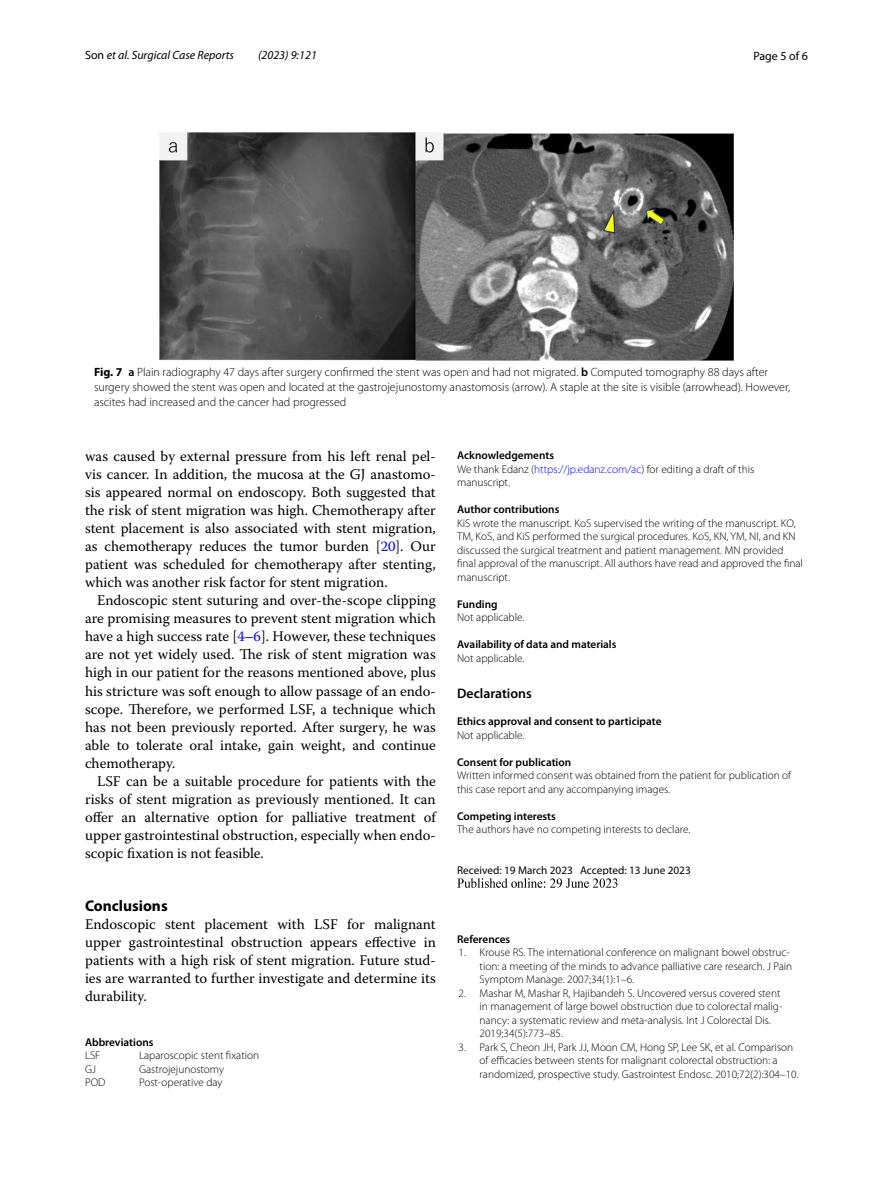
<style>
.page{position:relative;width:893px;height:1187px;background:#fff}
.page>*{position:absolute;margin:0;border:0;box-sizing:border-box;transform-origin:0 0}
.t1{font:700 15.45px "Myriad Pro";color:#000}
.t2{font:14.7px/18px "Warnock Pro";color:#000;text-align:justify}
.t3{font:600 13.8px "Myriad Pro";color:#000}
.t4{font:300 12px/15px "Myriad Pro";color:#000}
.t5{font:italic 12px "Myriad Pro";color:#000}
.t6{font:12px "Myriad Pro";color:#000}
.t7{font:300 11.25px/13.5px "Myriad Pro";color:#000}
.t8{font:600 11.25px "Myriad Pro";color:#000}
.t9{font:11.25px "Myriad Pro";color:#000}
.s1{font-style:normal}
.s2{font-weight:700}
.s3{font-weight:600}
.s4{color:#00f}
</style>
<div class="page">
<img style="left:457px;top:878px;width:161px;height:10px">
<img style="left:160px;top:133px;width:573px;height:228px">
<p class="t5" style="left:85px;top:48px;width:151px"><span class="s1">Son</span> et al. Surgical Case Reports</p>
<p class="t5" style="left:258px;top:48px;width:60px">(2023) 9:121</p>
<p class="t6" style="left:753px;top:48px;width:56px">Page 5 of 6</p>
<p class="t4" style="left:94px;top:365px;width:698px"><span class="s2">Fig. 7</span> <span class="s3">a</span> Plain radiography 47 days after surgery confirmed the stent was open and had not migrated. <span class="s3">b</span> Computed tomography 88 days after surgery showed the stent was open and located at the gastrojejunostomy anastomosis (arrow). A staple at the site is visible (arrowhead). However, ascites had increased and the cancer had progressed</p>
<p class="t2" style="left:85px;top:447px;width:352px">was caused by external pressure from his left renal pel&shy;vis cancer. In addition, the mucosa at the GJ anastomo&shy;sis appeared normal on endoscopy. Both suggested that the risk of stent migration was high. Chemotherapy after stent placement is also associated with stent migration, as chemotherapy reduces the tumor burden [<span class="s4">20</span>]. Our patient was scheduled for chemotherapy after stenting, which was another risk factor for stent migration.</p>
<p class="t2" style="left:85px;top:591px;width:352px;text-indent:12px">Endoscopic stent suturing and over-the-scope clipping are promising measures to prevent stent migration which have a high success rate [<span class="s4">4</span>–<span class="s4">6</span>]. However, these techniques are not yet widely used. The risk of stent migration was high in our patient for the reasons mentioned above, plus his stricture was soft enough to allow passage of an endo&shy;scope. Therefore, we performed LSF, a technique which has not been previously reported. After surgery, he was able to tolerate oral intake, gain weight, and continue chemotherapy.</p>
<p class="t2" style="left:85px;top:771px;width:352px;text-indent:12px">LSF can be a suitable procedure for patients with the risks of stent migration as previously mentioned. It can offer an alternative option for palliative treatment of upper gastrointestinal obstruction, especially when endo&shy;scopic fixation is not feasible.</p>
<p class="t1" style="left:85px;top:895px;width:84px">Conclusions</p>
<p class="t2" style="left:85px;top:914px;width:352px">Endoscopic stent placement with LSF for malignant upper gastrointestinal obstruction appears effective in patients with a high risk of stent migration. Future stud&shy;ies are warranted to further investigate and determine its durability.</p>
<p class="t8" style="left:85px;top:1034px;width:70px">Abbreviations</p>
<p class="t7" style="left:85px;top:1048px;width:17px">LSF</p>
<p class="t7" style="left:139px;top:1048px;width:122px">Laparoscopic stent fixation</p>
<p class="t7" style="left:85px;top:1062px;width:12px">GJ</p>
<p class="t7" style="left:139px;top:1062px;width:86px">Gastrojejunostomy</p>
<p class="t7" style="left:85px;top:1075px;width:22px">POD</p>
<p class="t7" style="left:139px;top:1075px;width:85px">Post-operative day</p>
<p class="t7" style="left:457px;top:449px;width:299px"><span class="s3">Acknowledgements<br></span>We thank Edanz (<span class="s4">https://jp.edanz.com/ac</span>) for editing a draft of this manuscript.</p>
<p class="t8" style="left:457px;top:502px;width:104px">Author contributions</p>
<p class="t7" style="left:457px;top:516px;width:347px">KiS wrote the manuscript. KoS supervised the writing of the manuscript. KO, TM, KoS, and KiS performed the surgical procedures. KoS, KN, YM, NI, and KN discussed the surgical treatment and patient management. MN provided final approval of the manuscript. All authors have read and approved the final manuscript.</p>
<p class="t8" style="left:457px;top:597px;width:42px">Funding</p>
<p class="t7" style="left:457px;top:611px;width:69px">Not applicable.</p>
<p class="t8" style="left:457px;top:637px;width:161px">Availability of data and materials</p>
<p class="t7" style="left:457px;top:651px;width:69px">Not applicable.</p>
<p class="t3" style="left:457px;top:684px;width:76px">Declarations</p>
<p class="t8" style="left:457px;top:714px;width:206px">Ethics approval and consent to participate</p>
<p class="t7" style="left:457px;top:728px;width:69px">Not applicable.</p>
<p class="t8" style="left:457px;top:754px;width:116px">Consent for publication</p>
<p class="t7" style="left:457px;top:768px;width:336px">Written informed consent was obtained from the patient for publication of this case report and any accompanying images.</p>
<p class="t8" style="left:457px;top:808px;width:100px">Competing interests</p>
<p class="t7" style="left:457px;top:822px;width:235px">The authors have no competing interests to declare.</p>
<p class="t9" style="left:457px;top:862px;width:235px">Received: 19 March 2023 Accepted: 13 June 2023</p>
<p class="t8" style="left:457px;top:931px;width:55px">References</p>
<p class="t7" style="left:480px;top:945px;width:314px;text-indent:-21px">1. Krouse RS. The international conference on malignant bowel obstruc&shy;tion: a meeting of the minds to advance palliative care research. J Pain<br>Symptom Manage. 2007;34(1):1–6.</p>
<p class="t7" style="left:480px;top:986px;width:304px;text-indent:-21px">2. Mashar M, Mashar R, Hajibandeh S. Uncovered versus covered stent in management of large bowel obstruction due to colorectal malig&shy;nancy: a systematic review and meta-analysis. Int J Colorectal Dis.<br>2019;34(5):773–85.</p>
<p class="t7" style="left:480px;top:1040px;width:321px;text-indent:-21px">3. Park S, Cheon JH, Park JJ, Moon CM, Hong SP, Lee SK, et al. Comparison of efficacies between stents for malignant colorectal obstruction: a randomized, prospective study. Gastrointest Endosc. 2010;72(2):304–10.</p>
</div>
